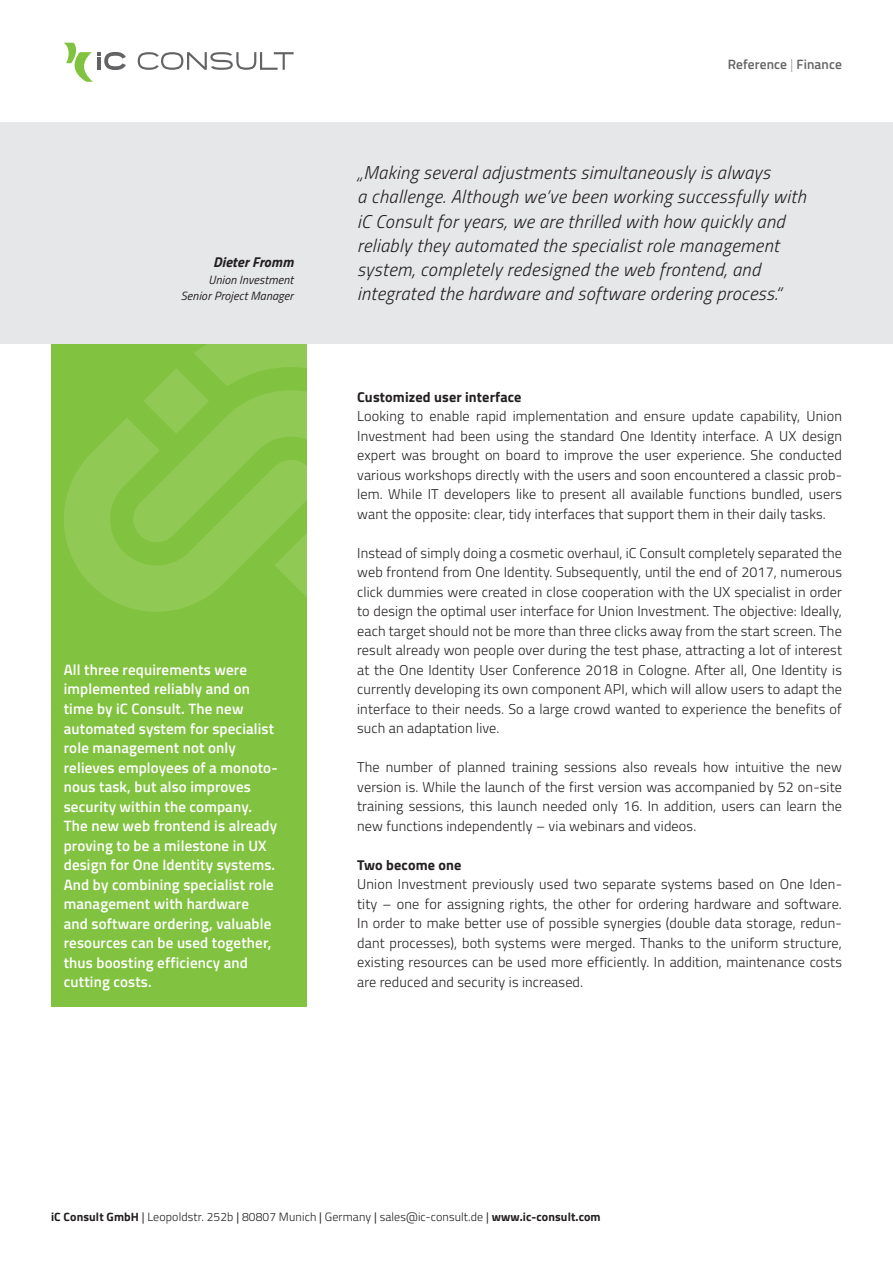
<style>
.page{position:relative;width:893px;height:1263px;background:#fff}
.page>*{position:absolute;margin:0;border:0;box-sizing:border-box;transform-origin:0 0}
.t1{font:italic 300 18.6px/24.2px "Titillium Web";letter-spacing:.02em;color:#231f20}
.t2{font:600 15px/19.5px "Titillium Web";letter-spacing:.01em;color:#fff}
.t3{font:300 14.25px/19.5px "Titillium Web";letter-spacing:.01em;color:#231f20;text-align:justify}
.t4{font:700 14.25px "Titillium Web";letter-spacing:.01em;color:#231f20}
.t5{font:italic 700 14.25px "Titillium Web";letter-spacing:.01em;color:#231f20}
.t6{font:600 13.5px "Titillium Web";letter-spacing:.01em;color:#636366}
.t7{font:300 12px "Titillium Web";letter-spacing:.01em;color:#231f20}
.t8{font:italic 12px/16.5px "Titillium Web";letter-spacing:.01em;color:#231f20;text-align:right}
.s1{font-weight:200}
.s2{font-weight:700}
.s3{font-weight:400}
</style>
<div class="page">
<div style="left:51px;top:304px;width:255px;height:702px;background:#81c340"></div>
<svg style="left:55px;top:343px;width:251px;height:269px;fill:#90c953"></svg>
<div style="left:0;top:122px;width:893px;height:221px;background:#e6e7e9"></div>
<svg style="left:64px;top:43px;width:62px;height:39px"></svg>
<svg style="left:138px;top:52px;width:156px;height:18px"></svg>
<p class="t5" style="left:213px;top:251px;width:82px">Dieter Fromm</p>
<p class="t8" style="left:181px;top:271px;width:114px">Union Investment<br>Senior Project Manager</p>
<p class="t2" style="left:64px;top:659px;width:215px">All three requirements were implemented reliably and on time by iC Consult. The new automated system for specialist role management not only relieves employees of a monoto&shy;nous task, but also improves security within the company.<br>The new web frontend is already proving to be a milestone in UX design for One Identity systems.<br>And by combining specialist role management with hardware<br>and software ordering, valuable resources can be used together, thus boosting efficiency and cutting costs.</p>
<p class="t6" style="left:728px;top:55px;width:116px">Reference <span class="s1">|</span> Finance</p>
<p class="t1" style="left:357px;top:160px;width:450px">„Making several adjustments simultaneously is always<br>a challenge. Although we’ve been working successfully with iC Consult for years, we are thrilled with how quickly and reliably they automated the specialist role management system, completely redesigned the web frontend, and integrated the hardware and software ordering process.“</p>
<p class="t4" style="left:357px;top:386px;width:166px">Customized user interface</p>
<p class="t3" style="left:357px;top:406px;width:486px;text-align:left">Looking to enable rapid implementation and ensure update capability, Union Investment had been using the standard One Identity interface. A UX design expert was brought on board to improve the user experience. She conducted various workshops directly with the users and soon encountered a classic prob&shy;lem. While IT developers like to present all available functions bundled, users want the opposite: clear, tidy interfaces that support them in their daily tasks.</p>
<p class="t3" style="left:357px;top:542px;width:486px">Instead of simply doing a cosmetic overhaul, iC Consult completely separated the web frontend from One Identity. Subsequently, until the end of 2017, numerous click dummies were created in close cooperation with the UX specialist in order to design the optimal user interface for Union Investment. The objective: Ideally, each target should not be more than three clicks away from the start screen. The result already won people over during the test phase, attracting a lot of interest at the One Identity User Conference 2018 in Cologne. After all, One Identity is currently developing its own component API, which will allow users to adapt the interface to their needs. So a large crowd wanted to experience the benefits of such an adaptation live.</p>
<p class="t3" style="left:357px;top:757px;width:486px">The number of planned training sessions also reveals how intuitive the new version is. While the launch of the first version was accompanied by 52 on-site training sessions, this launch needed only 16. In addition, users can learn the new functions independently – via webinars and videos.</p>
<p class="t4" style="left:357px;top:854px;width:106px">Two become one</p>
<p class="t3" style="left:357px;top:874px;width:486px">Union Investment previously used two separate systems based on One Iden&shy;tity – one for assigning rights, the other for ordering hardware and software.<br>In order to make better use of possible synergies (double data storage, redun&shy;dant processes), both systems were merged. Thanks to the uniform structure, existing resources can be used more efficiently. In addition, maintenance costs are reduced and security is increased.</p>
<p class="t7" style="left:51px;top:1208px;width:551px"><span class="s2">iC Consult GmbH</span> <span class="s3">|</span> Leopoldstr. 252b <span class="s3">|</span> 80807 Munich <span class="s3">|</span> Germany <span class="s3">|</span> sales@ic-consult.de <span class="s3">|</span> <span class="s2">www.ic-consult.com</span></p>
</div>
